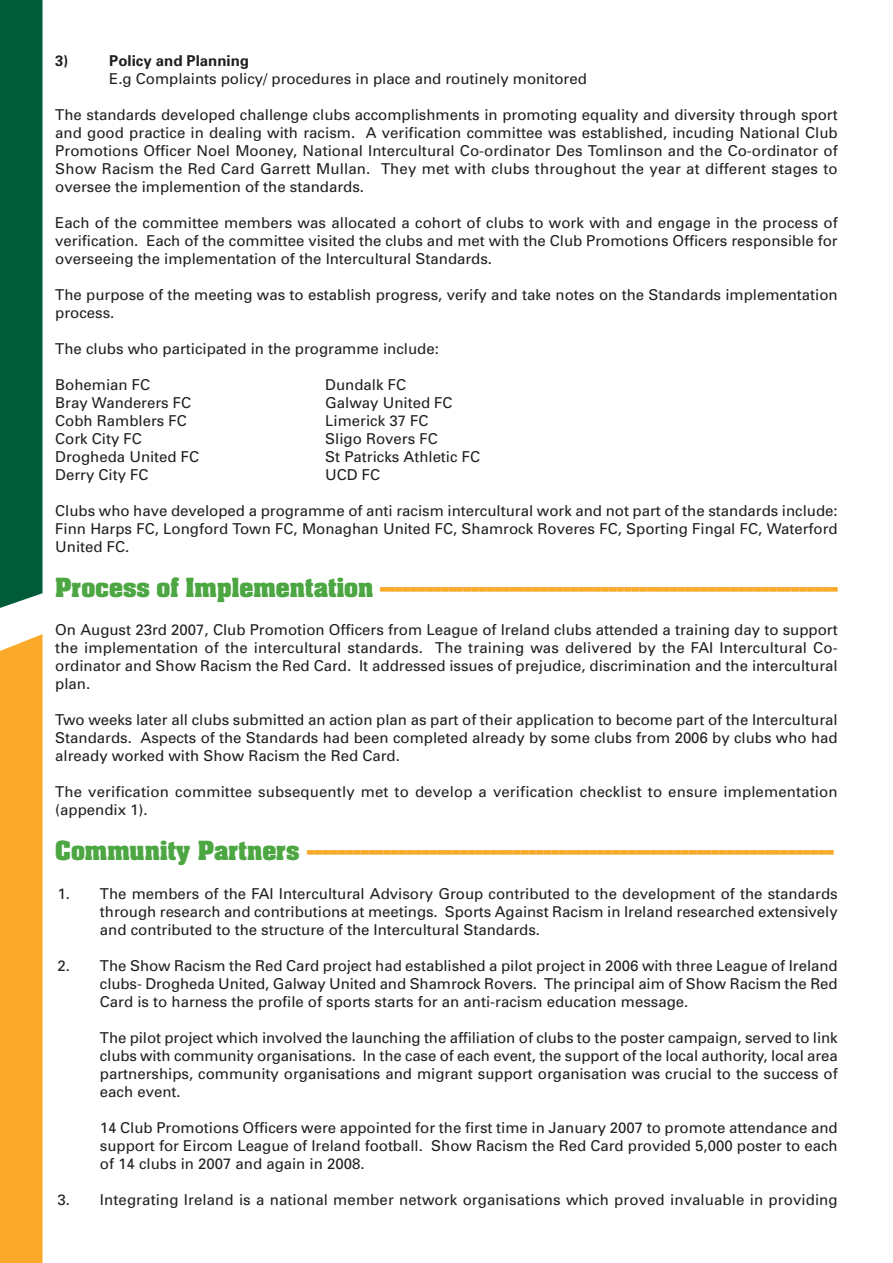
<style>
.page{position:relative;width:893px;height:1263px;background:#fff}
.page>*{position:absolute;margin:0;border:0;box-sizing:border-box;transform-origin:0 0}
.t1{font:700 22.5px "Aachen";color:#faa92a}
.t2{font:15px/18px "Univers";color:#231f20;text-align:justify}
.t3{font:700 15px "Univers";color:#231f20}
.s1{color:#4ca642}
</style>
<div class="page">
<div style="left:0;top:634px;width:43px;height:629px;background:#faa92a"></div>
<div style="left:0;top:0;width:43px;height:608px;background:#005b39"></div>
<p class="t3" style="left:55px;top:55px;width:15px">3)</p>
<p class="t3" style="left:109px;top:55px;width:141px">Policy and Planning</p>
<p class="t2" style="left:109px;top:71px;width:479px">E.g Complaints policy/ procedures in place and routinely monitored</p>
<p class="t2" style="left:55px;top:107px;width:784px">The standards developed challenge clubs accomplishments in promoting equality and diversity through sport and good practice in dealing with racism. A verification committee was established, incuding National Club Promotions Officer Noel Mooney, National Intercultural Co-ordinator Des Tomlinson and the Co-ordinator of Show Racism the Red Card Garrett Mullan. They met with clubs throughout the year at different stages to oversee the implemention of the standards.</p>
<p class="t2" style="left:55px;top:215px;width:784px">Each of the committee members was allocated a cohort of clubs to work with and engage in the process of verification. Each of the committee visited the clubs and met with the Club Promotions Officers responsible for overseeing the implementation of the Intercultural Standards.</p>
<p class="t2" style="left:55px;top:287px;width:784px">The purpose of the meeting was to establish progress, verify and take notes on the Standards implementation process.</p>
<p class="t2" style="left:55px;top:341px;width:385px">The clubs who participated in the programme include:</p>
<p class="t2" style="left:55px;top:377px;width:96px">Bohemian FC</p>
<p class="t2" style="left:325px;top:377px;width:82px">Dundalk FC</p>
<p class="t2" style="left:55px;top:395px;width:138px">Bray Wanderers FC</p>
<p class="t2" style="left:325px;top:395px;width:129px">Galway United FC</p>
<p class="t2" style="left:55px;top:413px;width:133px">Cobh Ramblers FC</p>
<p class="t2" style="left:325px;top:413px;width:105px">Limerick 37 FC</p>
<p class="t2" style="left:55px;top:431px;width:88px">Cork City FC</p>
<p class="t2" style="left:325px;top:431px;width:114px">Sligo Rovers FC</p>
<p class="t2" style="left:55px;top:449px;width:145px">Drogheda United FC</p>
<p class="t2" style="left:325px;top:449px;width:156px">St Patricks Athletic FC</p>
<p class="t2" style="left:55px;top:467px;width:95px">Derry City FC</p>
<p class="t2" style="left:325px;top:467px;width:56px">UCD FC</p>
<p class="t2" style="left:55px;top:503px;width:784px">Clubs who have developed a programme of anti racism intercultural work and not part of the standards include:<br>Finn Harps FC, Longford Town FC, Monaghan United FC, Shamrock Roveres FC, Sporting Fingal FC, Waterford United FC.</p>
<h1 class="t1" style="left:55px;top:576px;width:784px"><span class="s1">Process of Implementation</span> ------------------------------------------------------------</h1>
<p class="t2" style="left:55px;top:622px;width:784px">On August 23rd 2007, Club Promotion Officers from League of Ireland clubs attended a training day to support the implementation of the intercultural standards. The training was delivered by the FAI Intercultural Co&shy;ordinator and Show Racism the Red Card. It addressed issues of prejudice, discrimination and the intercultural plan.</p>
<p class="t2" style="left:55px;top:712px;width:784px">Two weeks later all clubs submitted an action plan as part of their application to become part of the Intercultural Standards. Aspects of the Standards had been completed already by some clubs from 2006 by clubs who had already worked with Show Racism the Red Card.</p>
<p class="t2" style="left:55px;top:784px;width:784px">The verification committee subsequently met to develop a verification checklist to ensure implementation (appendix 1).</p>
<h1 class="t1" style="left:55px;top:839px;width:780px"><span class="s1">Community Partners</span> ---------------------------------------------------------------------</h1>
<p class="t2" style="left:100px;top:886px;width:739px;text-indent:-43px">1. The members of the FAI Intercultural Advisory Group contributed to the development of the standards through research and contributions at meetings. Sports Against Racism in Ireland researched extensively and contributed to the structure of the Intercultural Standards.</p>
<p class="t2" style="left:100px;top:958px;width:739px;text-indent:-43px">2. The Show Racism the Red Card project had established a pilot project in 2006 with three League of Ireland clubs- Drogheda United, Galway United and Shamrock Rovers. The principal aim of Show Racism the Red Card is to harness the profile of sports starts for an anti-racism education message.</p>
<p class="t2" style="left:100px;top:1030px;width:739px">The pilot project which involved the launching the affiliation of clubs to the poster campaign, served to link clubs with community organisations. In the case of each event, the support of the local authority, local area partnerships, community organisations and migrant support organisation was crucial to the success of each event.</p>
<p class="t2" style="left:100px;top:1120px;width:739px">14 Club Promotions Officers were appointed for the first time in January 2007 to promote attendance and support for Eircom League of Ireland football. Show Racism the Red Card provided 5,000 poster to each of 14 clubs in 2007 and again in 2008.</p>
<p class="t2" style="left:57px;top:1192px;width:782px">3. Integrating Ireland is a national member network organisations which proved invaluable in providing</p>
</div>
